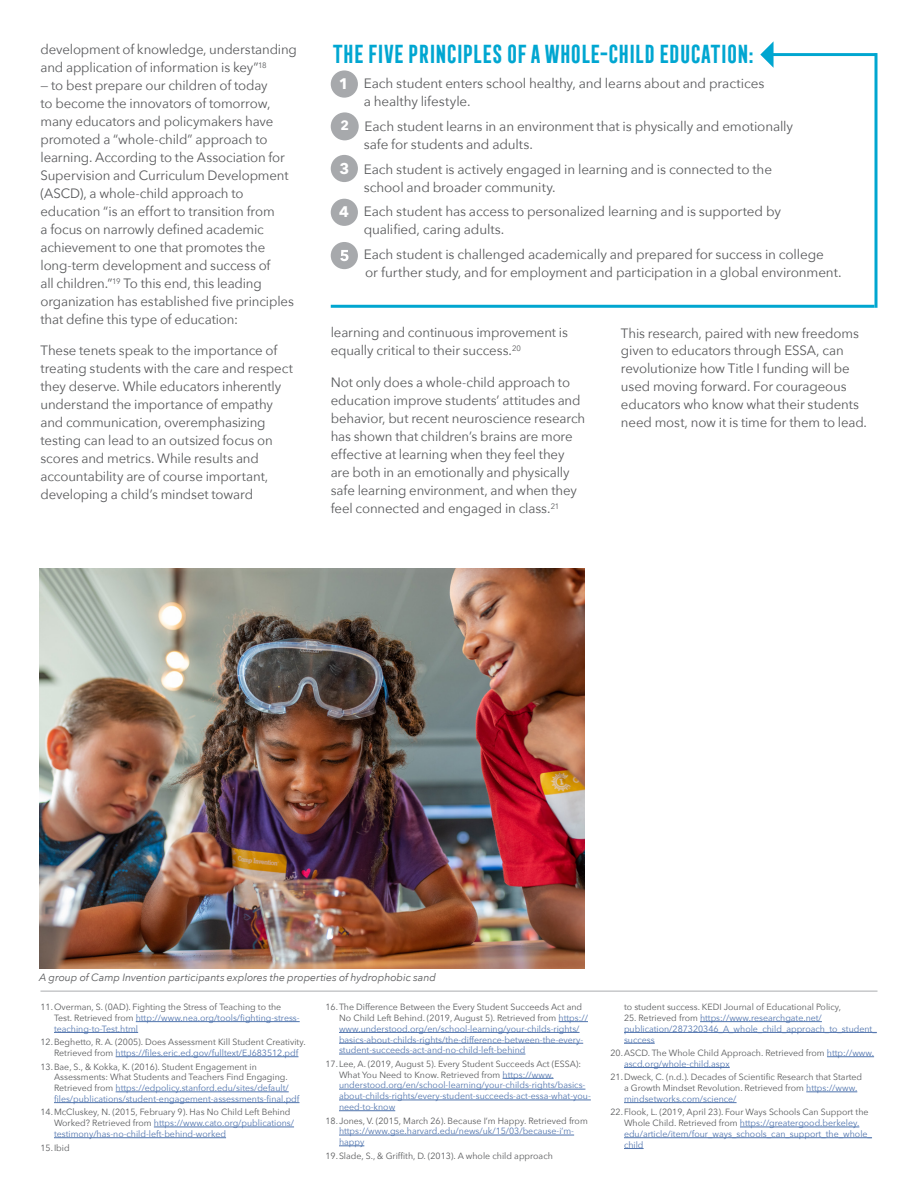
<style>
.page{position:relative;width:918px;height:1188px;background:#fff}
.page>*{position:absolute;margin:0;border:0;box-sizing:border-box;transform-origin:0 0}
.t1{font:700 24px "Frontage Condensed";letter-spacing:-.115em;color:#00a6d1}
.t2{font:13.5px/18px "Avenir Next";letter-spacing:-.01em;color:#58595b}
.t3{font:italic 10.5px "Avenir Next";color:#58595b}
.t4{font:9px/10.8px "Avenir Next";color:#4f73ad}
.t5{font:9px/10.8px "Avenir Next";color:#58595b}
.s1{font-weight:700;font-size:15.3px;color:#fff}
.s2{font-weight:700;font-size:13.35px;color:#fff}
.s3{color:#4f73ad}
.s4{color:#58595b}
</style>
<div class="page">
<hr style="left:136px;top:1021px;width:164px;height:1px;background:#4f73ad">
<hr style="left:54px;top:1032px;width:84px;height:1px;background:#4f73ad">
<hr style="left:116px;top:1056px;width:182px;height:1px;background:#4f73ad">
<hr style="left:116px;top:1092px;width:173px;height:1px;background:#4f73ad">
<hr style="left:54px;top:1102px;width:246px;height:1px;background:#4f73ad">
<hr style="left:154px;top:1127px;width:140px;height:1px;background:#4f73ad">
<hr style="left:54px;top:1137px;width:172px;height:1px;background:#4f73ad">
<svg style="left:559px;top:1021px;width:29px;height:1px"></svg>
<hr style="left:339px;top:1032px;width:241px;height:1px;background:#4f73ad">
<hr style="left:339px;top:1043px;width:244px;height:1px;background:#4f73ad">
<hr style="left:339px;top:1054px;width:186px;height:1px;background:#4f73ad">
<hr style="left:503px;top:1078px;width:51px;height:1px;background:#4f73ad">
<hr style="left:339px;top:1089px;width:246px;height:1px;background:#4f73ad">
<hr style="left:339px;top:1100px;width:252px;height:1px;background:#4f73ad">
<hr style="left:339px;top:1110px;width:56px;height:1px;background:#4f73ad">
<hr style="left:339px;top:1135px;width:235px;height:1px;background:#4f73ad">
<svg style="left:339px;top:1146px;width:25px;height:1px"></svg>
<hr style="left:700px;top:1021px;width:122px;height:1px;background:#4f73ad">
<hr style="left:624px;top:1032px;width:253px;height:1px;background:#4f73ad">
<hr style="left:624px;top:1043px;width:31px;height:1px;background:#4f73ad">
<hr style="left:827px;top:1056px;width:47px;height:1px;background:#4f73ad">
<hr style="left:624px;top:1067px;width:106px;height:1px;background:#4f73ad">
<hr style="left:806px;top:1092px;width:51px;height:1px;background:#4f73ad">
<hr style="left:624px;top:1102px;width:113px;height:1px;background:#4f73ad">
<hr style="left:740px;top:1127px;width:119px;height:1px;background:#4f73ad">
<hr style="left:624px;top:1137px;width:248px;height:1px;background:#4f73ad">
<svg style="left:624px;top:1148px;width:20px;height:1px"></svg>
<hr style="left:40px;top:990px;width:838px;height:2px;background:#c7c8ca">
<div style="left:331px;top:70px;width:27px;height:28px;background:#a7a9ac;border-radius:50%"></div>
<div style="left:331px;top:112px;width:28px;height:28px;background:#a7a9ac;border-radius:50%"></div>
<div style="left:331px;top:155px;width:27px;height:27px;background:#a7a9ac;border-radius:50%"></div>
<div style="left:331px;top:199px;width:27px;height:27px;background:#a7a9ac;border-radius:50%"></div>
<div style="left:331px;top:242px;width:27px;height:27px;background:#a7a9ac;border-radius:50%"></div>
<svg style="left:340px;top:250px;width:9px;height:11px"></svg>
<hr style="left:331px;top:305px;width:543px;height:3px;background:#00a6d0">
<svg style="left:874px;top:53px;width:4px;height:255px"></svg>
<hr style="left:771px;top:53px;width:106px;height:3px;background:#00a6d0">
<svg style="left:760px;top:41px;width:14px;height:27px"></svg>
<img style="left:40px;top:568px;width:544px;height:401px">
<p class="t2" style="left:40px;top:40px;width:258px">development of knowledge, understanding and application of information is key”<sup>18</sup></p>
<p class="t2" style="left:40px;top:76px;width:255px">— to best prepare our children of today<br>to become the innovators of tomorrow, many educators and policymakers have promoted a “whole-child” approach to learning. According to the Association for Supervision and Curriculum Development (ASCD), a whole-child approach to education “is an effort to transition from<br>a focus on narrowly defined academic achievement to one that promotes the long-term development and success of<br>all children.”<sup>19</sup> To this end, this leading organization has established five principles that define this type of education:</p>
<p class="t2" style="left:40px;top:341px;width:254px">These tenets speak to the importance of treating students with the care and respect they deserve. While educators inherently understand the importance of empathy and communication, overemphasizing testing can lead to an outsized focus on scores and metrics. While results and accountability are of course important, developing a child’s mindset toward</p>
<h1 class="t1" style="left:331px;top:41px;width:425px">THE FIVE PRINCIPLES OF A WHOLE-CHILD EDUCATION:</h1>
<p class="t2" style="left:364px;top:74px;width:402px;text-indent:-25px"><span class="s1">1</span> Each student enters school healthy, and learns about and practices a healthy lifestyle.</p>
<p class="t2" style="left:364px;top:117px;width:431px;text-indent:-23px"><span class="s2">2</span> Each student learns in an environment that is physically and emotionally safe for students and adults.</p>
<p class="t2" style="left:364px;top:159px;width:410px;text-indent:-24px"><span class="s1">3</span> Each student is actively engaged in learning and is connected to the school and broader community.</p>
<p class="t2" style="left:364px;top:202px;width:419px;text-indent:-25px"><span class="s1">4</span> Each student has access to personalized learning and is supported by qualified, caring adults.</p>
<p class="t2" style="left:364px;top:245px;width:479px">Each student is challenged academically and prepared for success in college<br>or further study, and for employment and participation in a global environment.</p>
<p class="t2" style="left:331px;top:323px;width:239px">learning and continuous improvement is equally critical to their success.<sup>20</sup></p>
<p class="t2" style="left:331px;top:373px;width:256px">Not only does a whole-child approach to education improve students’ attitudes and behavior, but recent neuroscience research has shown that children’s brains are more effective at learning when they feel they are both in an emotionally and physically safe learning environment, and when they feel connected and engaged in class.<sup>21</sup></p>
<p class="t2" style="left:621px;top:323px;width:248px">This research, paired with new freedoms given to educators through ESSA, can revolutionize how Title I funding will be used moving forward. For courageous educators who know what their students need most, now it is time for them to lead.</p>
<p class="t3" style="left:39px;top:969px;width:399px">A group of Camp Invention participants explores the properties of hydrophobic sand</p>
<p class="t5" style="left:54px;top:1001px;width:247px;text-indent:-14px">11.Overman, S. (0AD). Fighting the Stress of Teaching to the<br>Test. Retrieved from <span class="s3">http://www.nea.org/tools/fighting-stress&shy;teaching-to-Test.html</span></p>
<p class="t5" style="left:54px;top:1036px;width:253px;text-indent:-14px">12.Beghetto, R. A. (2005). Does Assessment Kill Student Creativity.<br>Retrieved from <span class="s3">https://files.eric.ed.gov/fulltext/EJ683512.pdf</span></p>
<p class="t5" style="left:54px;top:1061px;width:247px;text-indent:-14px">13.Bae, S., &amp; Kokka, K. (2016). Student Engagement in Assessments: What Students and Teachers Find Engaging.<br>Retrieved from <span class="s3">https://edpolicy.stanford.edu/sites/default/ files/publications/student-engagement-assessments-final.pdf</span></p>
<p class="t4" style="left:54px;top:1107px;width:242px;text-indent:-14px"><span class="s4">14.McCluskey, N. (2015, February 9). Has No Child Left Behind<br>Worked? Retrieved from</span> https://www.cato.org/publications/ testimony/has-no-child-left-behind-worked</p>
<p class="t5" style="left:40px;top:1142px;width:31px">15.Ibid</p>
<p class="t4" style="left:339px;top:1001px;width:250px;text-indent:-14px"><span class="s4">16.The Difference Between the Every Student Succeeds Act and No Child Left Behind. (2019, August 5). Retrieved from</span> https:// www.understood.org/en/school-learning/your-childs-rights/ basics-about-childs-rights/the-difference-between-the-every&shy;student-succeeds-act-and-no-child-left-behind</p>
<p class="t4" style="left:339px;top:1058px;width:253px;text-indent:-14px"><span class="s4">17.Lee, A. (2019, August 5). Every Student Succeeds Act (ESSA):<br>What You Need to Know. Retrieved from</span> https://www. understood.org/en/school-learning/your-childs-rights/basics&shy;about-childs-rights/every-student-succeeds-act-essa-what-you&shy;need-to-know</p>
<p class="t5" style="left:326px;top:1115px;width:264px">18.Jones, V. (2015, March 26). Because I’m Happy. Retrieved from</p>
<p class="t4" style="left:339px;top:1125px;width:237px">https://www.gse.harvard.edu/news/uk/15/03/because-i’m&shy;happy</p>
<p class="t5" style="left:326px;top:1150px;width:229px">19.Slade, S., &amp; Griffith, D. (2013). A whole child approach</p>
<p class="t5" style="left:624px;top:1001px;width:219px">to student success. KEDI Journal of Educational Policy,</p>
<p class="t4" style="left:624px;top:1012px;width:254px"><span class="s4">25. Retrieved from</span> https://www.researchgate.net/ publication/287320346_A_whole_child_approach_to_student_ success</p>
<p class="t5" style="left:624px;top:1047px;width:252px;text-indent:-14px">20.ASCD. The Whole Child Approach. Retrieved from <span class="s3">http://www. ascd.org/whole-child.aspx</span></p>
<p class="t5" style="left:624px;top:1071px;width:240px;text-indent:-14px">21.Dweck, C. (n.d.). Decades of Scientific Research that Started a Growth Mindset Revolution. Retrieved from <span class="s3">https://www. mindsetworks.com/science/</span></p>
<p class="t4" style="left:624px;top:1107px;width:250px;text-indent:-14px"><span class="s4">22.Flook, L. (2019, April 23). Four Ways Schools Can Support the Whole Child. Retrieved from</span> https://greatergood.berkeley. edu/article/item/four_ways_schools_can_support_the_whole_ child</p>
</div>
